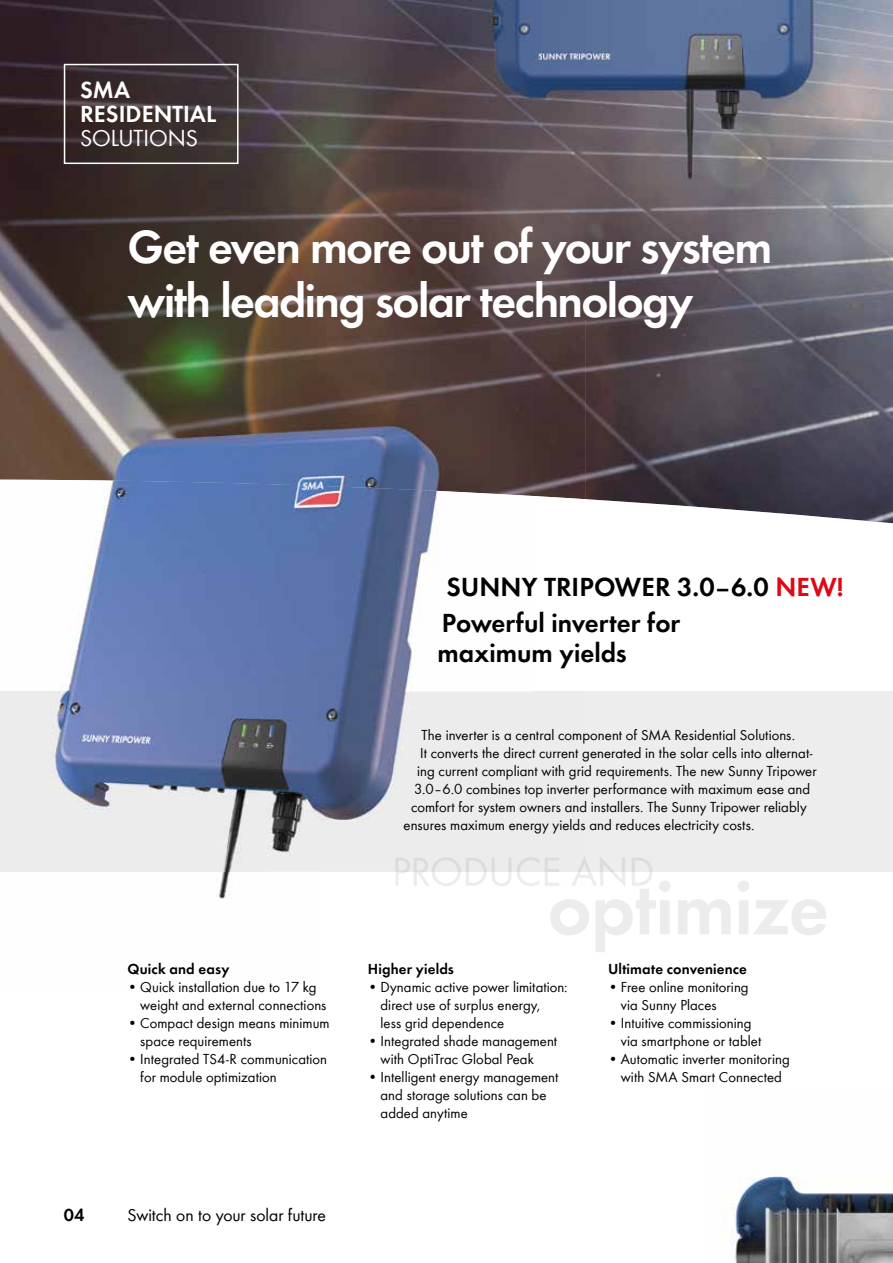
<style>
.page{position:relative;width:893px;height:1263px;background:#fff}
.page>*{position:absolute;margin:0;border:0;box-sizing:border-box;transform-origin:0 0}
.t1{font:600 48px/54px "SMA Futura Global";letter-spacing:-.035em;color:#fff}
.t2{font:600 27px/36px "SMA Futura Global";color:#000}
.t3{font:600 24px/24px "SMA Futura Global";color:#fff}
.t4{font:24px "SMA Futura Global";letter-spacing:-.005em;color:#fff}
.t5{font:18px "SMA Futura Global";letter-spacing:-.005em;color:#000}
.t6{font:600 18px "SMA Futura Global";color:#000}
.t7{font:15px/18px "SMA Futura Global";letter-spacing:.005em;color:#000}
.t8{font:600 15px "SMA Futura Global";letter-spacing:.01em;color:#000}
.s1{color:#e30613}
</style>
<div class="page">
<img style="left:0;top:0;width:893px;height:429px">
<svg style="left:586px;top:429px;width:307px;height:263px"></svg>
<div style="left:0;top:692px;width:893px;height:180px;background:#ededed"></div>
<img style="left:726px;top:1176px;width:167px;height:87px">
<img style="left:343px;top:0;width:550px;height:196px">
<img style="left:0;top:320px;width:266px;height:160px">
<img style="left:266px;top:320px;width:266px;height:164px">
<img style="left:532px;top:320px;width:54px;height:176px">
<img style="left:70px;top:480px;width:196px;height:204px">
<img style="left:266px;top:484px;width:267px;height:200px">
<img style="left:532px;top:496px;width:54px;height:196px">
<img style="left:0;top:684px;width:533px;height:188px">
<img style="left:395px;top:856px;width:191px;height:16px">
<svg style="left:591px;top:880px;width:59px;height:6px"></svg>
<svg style="left:64px;top:64px;width:175px;height:100px;background:#433839"></svg>
<h3 class="t3" style="left:80px;top:78px;width:138px">SMA<br>RESIDENTIAL</h3>
<h3 class="t4" style="left:80px;top:124px;width:119px">SOLUTIONS</h3>
<h1 class="t1" style="left:128px;top:220px;width:646px">Get even more out of your system with leading solar technology</h1>
<h2 class="t2" style="left:442px;top:568px;width:403px">SUNNY TRIPOWER 3.0–6.0 <span class="s1">NEW!<br></span>Powerful inverter for</h2>
<h2 class="t2" style="left:437px;top:634px;width:191px">maximum yields</h2>
<p class="t7" style="left:422px;top:725px;width:375px">The inverter is a central component of SMA Residential Solutions.</p>
<p class="t7" style="left:420px;top:743px;width:394px">It converts the direct current generated in the solar cells into alternat-</p>
<p class="t7" style="left:417px;top:761px;width:401px">ing current compliant with grid requirements. The new Sunny Tripower</p>
<p class="t7" style="left:414px;top:779px;width:398px">3.0–6.0 combines top inverter performance with maximum ease and</p>
<p class="t7" style="left:411px;top:797px;width:397px">comfort for system owners and installers. The Sunny Tripower reliably</p>
<p class="t7" style="left:404px;top:815px;width:352px">ensures maximum energy yields and reduces electricity costs.</p>
<p class="t8" style="left:128px;top:960px;width:103px">Quick and easy</p>
<p class="t7" style="left:140px;top:977px;width:188px;text-indent:-13px">• Quick installation due to 17 kg weight and external connections</p>
<p class="t7" style="left:140px;top:1013px;width:191px;text-indent:-13px">• Compact design means minimum space requirements</p>
<p class="t7" style="left:140px;top:1049px;width:188px;text-indent:-13px">• Integrated TS4-R communication for module optimization</p>
<p class="t6" style="left:64px;top:1204px;width:22px">04</p>
<p class="t5" style="left:128px;top:1204px;width:200px">Switch on to your solar future</p>
<p class="t8" style="left:368px;top:960px;width:88px">Higher yields</p>
<p class="t7" style="left:381px;top:977px;width:189px;text-indent:-13px">• Dynamic active power limitation: direct use of surplus energy,<br>less grid dependence</p>
<p class="t7" style="left:381px;top:1031px;width:178px;text-indent:-13px">• Integrated shade management with OptiTrac Global Peak</p>
<p class="t7" style="left:381px;top:1067px;width:179px;text-indent:-13px">• Intelligent energy management and storage solutions can be added anytime</p>
<p class="t8" style="left:608px;top:960px;width:140px">Ultimate convenience</p>
<p class="t7" style="left:621px;top:977px;width:129px;text-indent:-13px">• Free online monitoring via Sunny Places</p>
<p class="t7" style="left:621px;top:1013px;width:142px;text-indent:-13px">• Intuitive commissioning via smartphone or tablet</p>
<p class="t7" style="left:608px;top:1049px;width:183px;text-align:center">• Automatic inverter monitoring with SMA Smart Connected</p>
</div>
